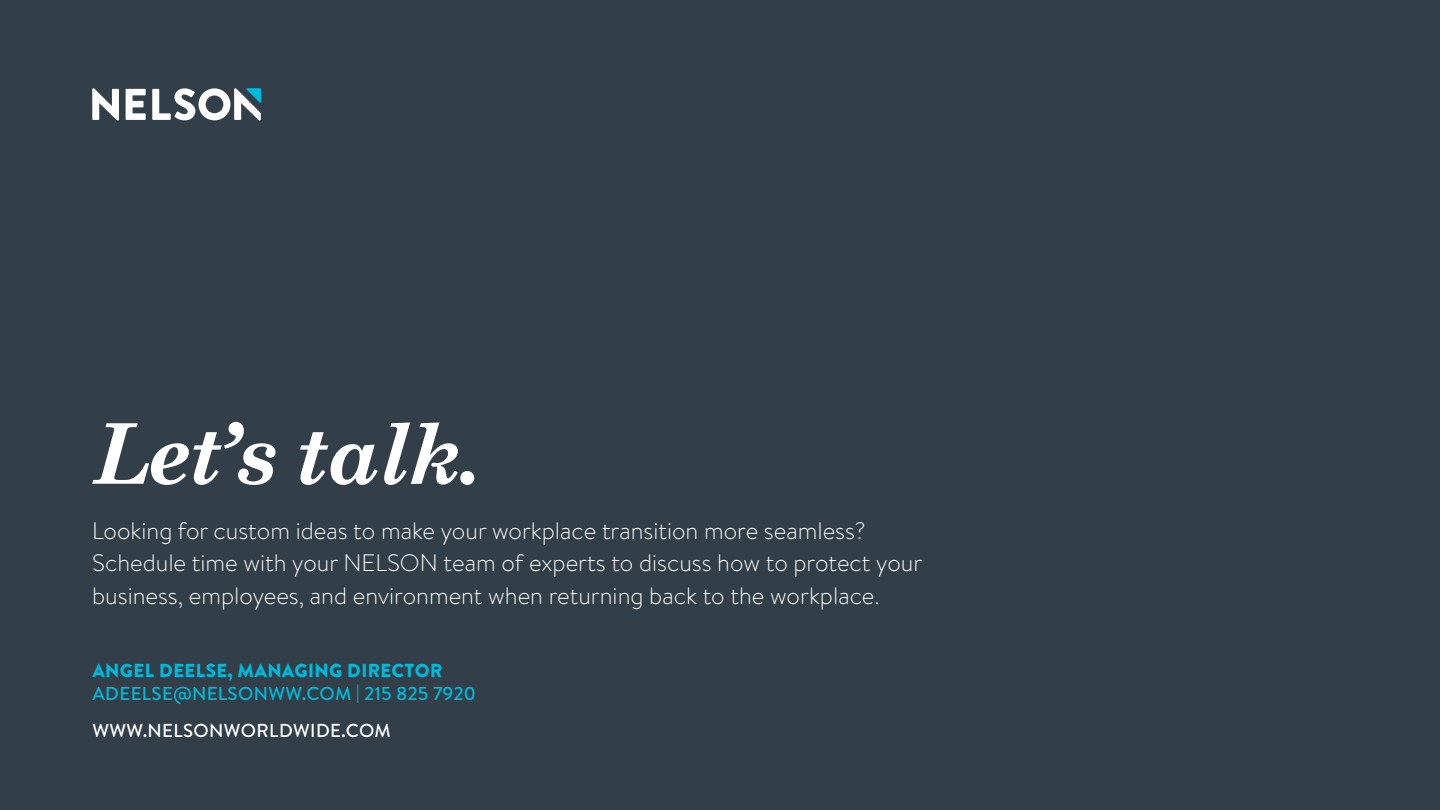
<style>
.page{position:relative;width:1440px;height:810px;background:#333f48}
.page>*{position:absolute;margin:0;border:0;box-sizing:border-box;transform-origin:0 0}
.t1{font:italic 700 83.75px "Century Schoolbook";letter-spacing:-.04em;color:#fff}
.t2{font:300 23.75px/32.5px "Brandon Text";color:#fff}
.t3{font:500 18.75px "Brandon Text";letter-spacing:.02em;color:#00badc}
.t4{font:900 18.75px "Brandon Text";letter-spacing:.02em;color:#00badc}
.t5{font:500 18.75px "Brandon Text";letter-spacing:.02em;color:#fff}
</style>
<div class="page">
<svg style="left:126px;top:89px;width:20px;height:31px"></svg>
<svg style="left:92px;top:88px;width:27px;height:32px"></svg>
<svg style="left:152px;top:88px;width:109px;height:32px"></svg>
<h1 class="t1" style="left:92px;top:390px;width:391px">Let’s talk.</h1>
<p class="t2" style="left:92px;top:514px;width:832px">Looking for custom ideas to make your workplace transition more seamless?<br>Schedule time with your NELSON team of experts to discuss how to protect your business, employees, and environment when returning back to the workplace.</p>
<p class="t4" style="left:92px;top:658px;width:352px">ANGEL DEELSE, MANAGING DIRECTOR</p>
<p class="t3" style="left:92px;top:680px;width:385px">ADEELSE@NELSONWW.COM | 215 825 7920</p>
<p class="t5" style="left:92px;top:717px;width:300px">WWW.NELSONWORLDWIDE.COM</p>
</div>
